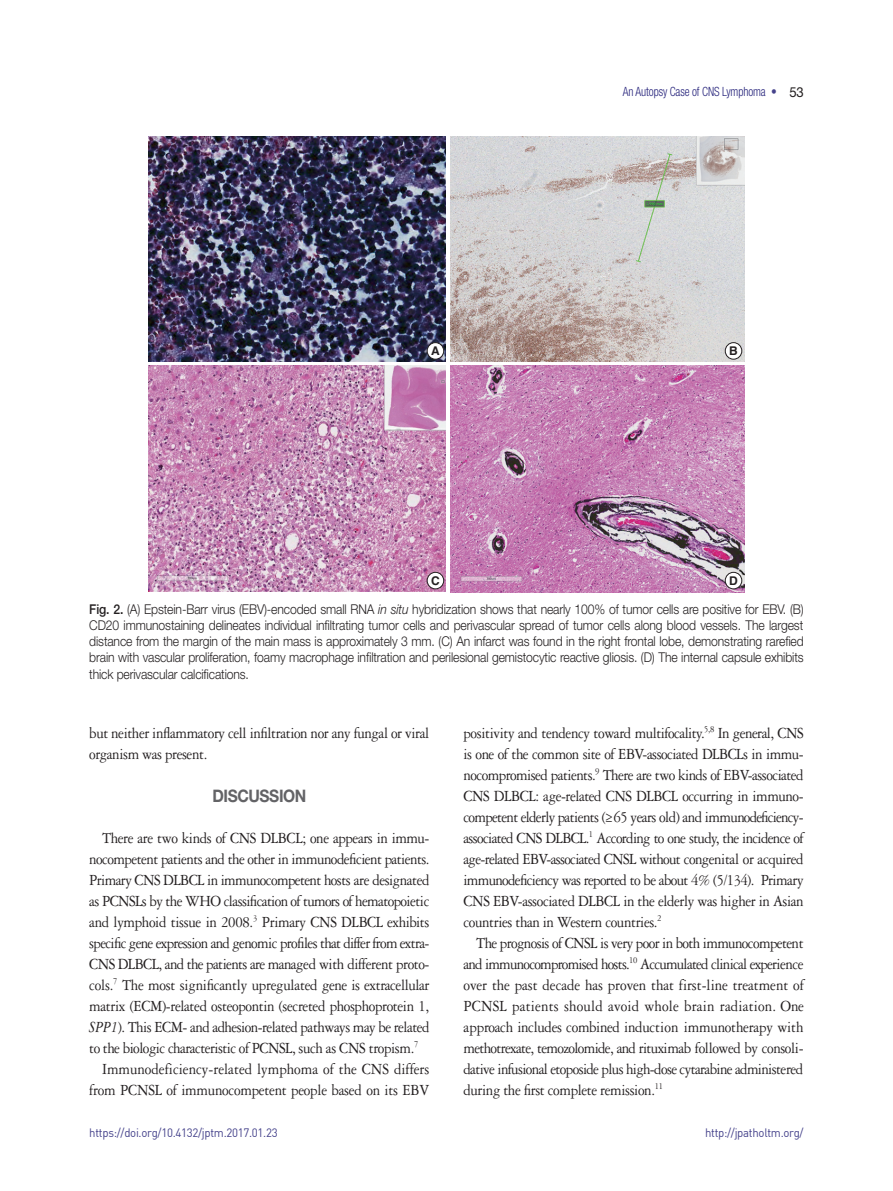
<style>
.page{position:relative;width:893px;height:1191px;background:#fff}
.page>*{position:absolute;margin:0;border:0;box-sizing:border-box;transform-origin:0 0}
.t1{font:700 17.25px "Helvetica Neue LT Std";letter-spacing:-.025em;color:#636366;scale:.9 1}
.t2{font:16.5px/21px "Garamond 3 LT Std";letter-spacing:-.025em;color:#231f20;text-align:justify;scale:.9 1}
.t3{font:16.5px "Garamond 3 LT Std";letter-spacing:-.045em;color:#231f20;scale:.9 1}
.t4{font:16.5px "Garamond 3 LT Std";color:#231f20;scale:.9 1}
.t5{font:300 13.5px/16.2px "Helvetica Neue LT Std";letter-spacing:-.01em;color:#231f20;text-align:justify;scale:.9 1}
.t6{font:300 condensed 12.75px "Helvetica Neue LT Std";letter-spacing:-.01em;color:#26237b;scale:.9 1}
.t7{font:12px "Dinreg";letter-spacing:-.025em;color:#45428b;scale:.95 1}
.t8{font:700 12px "Helvetica LT Std";color:#231f20}
.s1{color:#45428b}
.s2{font-weight:400;font-stretch:normal;font-size:13.8px;color:#231f20}
.s3{font-weight:500}
.s4{font-style:italic}
</style>
<div class="page">
<img style="left:149px;top:136px;width:297px;height:225px">
<img style="left:149px;top:365px;width:297px;height:227px">
<img style="left:450px;top:136px;width:294px;height:225px">
<img style="left:450px;top:365px;width:294px;height:227px">
<div style="left:427px;top:343px;width:17px;height:16px;background:#fff;border-radius:50%"></div>
<div style="left:427px;top:342px;width:17px;height:17px;border:1px solid #231f20;border-radius:50%"></div>
<div style="left:427px;top:572px;width:17px;height:17px;background:#fff;border-radius:50%"></div>
<div style="left:427px;top:572px;width:17px;height:17px;border:1px solid #231f20;border-radius:50%"></div>
<div style="left:725px;top:343px;width:17px;height:16px;background:#fff;border-radius:50%"></div>
<div style="left:725px;top:342px;width:17px;height:17px;border:1px solid #231f20;border-radius:50%"></div>
<div style="left:725px;top:572px;width:17px;height:17px;background:#fff;border-radius:50%"></div>
<div style="left:725px;top:572px;width:17px;height:17px;border:1px solid #231f20;border-radius:50%"></div>
<p class="t8" style="left:431px;top:343px;width:10px">A</p>
<p class="t8" style="left:431px;top:573px;width:10px">C</p>
<p class="t6" style="left:623px;top:84px;width:202px">An Autopsy Case of CNS Lymphoma <span class="s1">•</span> <span class="s2">53</span></p>
<p class="t8" style="left:729px;top:343px;width:10px">B</p>
<p class="t8" style="left:729px;top:573px;width:10px">D</p>
<p class="t5" style="left:89px;top:600px;width:795px"><span class="s3">Fig. 2.</span> (A) Epstein-Barr virus (EBV)-encoded small RNA <span class="s4">in situ</span> hybridization shows that nearly 100% of tumor cells are positive for EBV. (B)<br>CD20 immunostaining delineates individual infiltrating tumor cells and perivascular spread of tumor cells along blood vessels. The largest distance from the margin of the main mass is approximately 3 mm. (C) An infarct was found in the right frontal lobe, demonstrating rarefied brain with vascular proliferation, foamy macrophage infiltration and perilesional gemistocytic reactive gliosis. (D) The internal capsule exhibits thick perivascular calcifications.</p>
<p class="t2" style="left:89px;top:722px;width:379px">but neither inflammatory cell infiltration nor any fungal or viral organism was present.</p>
<p class="t1" style="left:212px;top:784px;width:106px">DISCUSSION</p>
<p class="t2" style="left:102px;top:827px;width:365px">There are two kinds of CNS DLBCL; one appears in immu-</p>
<p class="t2" style="left:89px;top:848px;width:380px">nocompetent patients and the other in immunodeficient patients.</p>
<p class="t2" style="left:89px;top:869px;width:379px">Primary CNS DLBCL in immunocompetent hosts are designated</p>
<p class="t2" style="left:89px;top:890px;width:379px">as PCNSLs by the WHO classification of tumors of hematopoietic</p>
<p class="t2" style="left:89px;top:911px;width:379px">and lymphoid tissue in 2008.<sup>3</sup> Primary CNS DLBCL exhibits</p>
<p class="t3" style="left:89px;top:934px;width:380px">specific gene expression and genomic profiles that differ from extra-</p>
<p class="t2" style="left:89px;top:953px;width:379px">CNS DLBCL, and the patients are managed with different proto-</p>
<p class="t2" style="left:89px;top:974px;width:380px">cols.<sup>7</sup> The most significantly upregulated gene is extracellular</p>
<p class="t2" style="left:89px;top:995px;width:379px">matrix (ECM)-related osteopontin (secreted phosphoprotein 1,</p>
<p class="t2" style="left:89px;top:1016px;width:380px"><span class="s4">SPP1</span>). This ECM- and adhesion-related pathways may be related</p>
<p class="t2" style="left:89px;top:1037px;width:367px">to the biologic characteristic of PCNSL, such as CNS tropism.<sup>7</sup></p>
<p class="t4" style="left:102px;top:1060px;width:365px">Immunodeficiency-related lymphoma of the CNS differs</p>
<p class="t2" style="left:89px;top:1079px;width:379px">from PCNSL of immunocompetent people based on its EBV</p>
<p class="t2" style="left:463px;top:722px;width:380px">positivity and tendency toward multifocality.<sup>5,8</sup> In general, CNS is one of the common site of EBV-associated DLBCLs in immu&shy;nocompromised patients.<sup>9</sup> There are two kinds of EBV-associated CNS DLBCL: age-related CNS DLBCL occurring in immuno&shy;competent elderly patients (≥65 years old) and immunodeficiency&shy;associated CNS DLBCL.<sup>1</sup> According to one study, the incidence of age-related EBV-associated CNSL without congenital or acquired immunodeficiency was reported to be about 4% (5/134). Primary CNS EBV-associated DLBCL in the elderly was higher in Asian countries than in Western countries.<sup>2</sup></p>
<p class="t2" style="left:463px;top:932px;width:380px;text-indent:13px">The prognosis of CNSL is very poor in both immunocompetent and immunocompromised hosts.<sup>10</sup> Accumulated clinical experience over the past decade has proven that first-line treatment of PCNSL patients should avoid whole brain radiation. One approach includes combined induction immunotherapy with methotrexate, temozolomide, and rituximab followed by consoli&shy;dative infusional etoposide plus high-dose cytarabine administered during the first complete remission.<sup>11</sup></p>
<p class="t7" style="left:89px;top:1125px;width:200px">https://doi.org/10.4132/jptm.2017.01.23</p>
<p class="t7" style="left:705px;top:1125px;width:105px">http://jpatholtm.org/</p>
</div>
